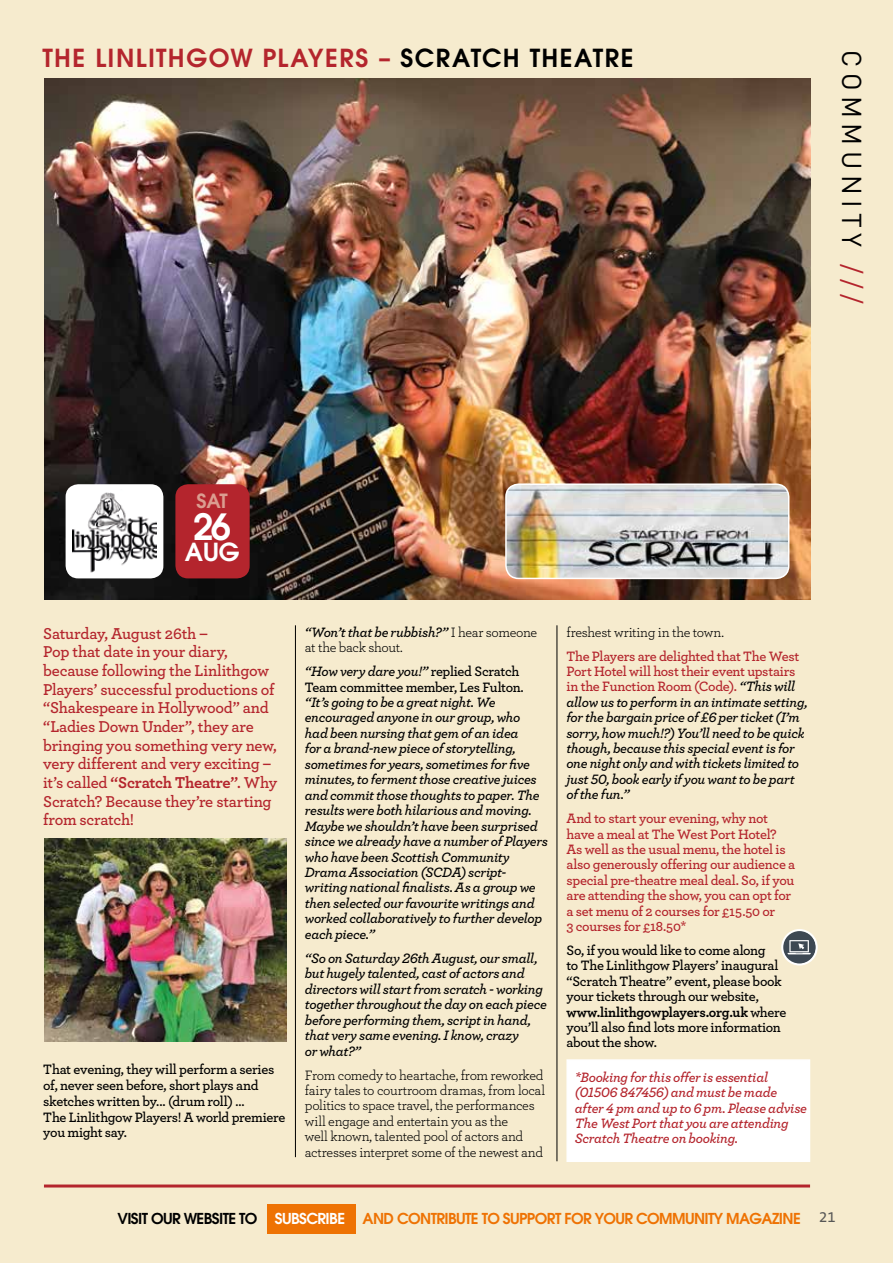
<style>
.page{position:relative;width:893px;height:1263px;background:#f6ebce}
.page>*{position:absolute;margin:0;border:0;box-sizing:border-box;transform-origin:0 0}
.t1{font:600 36px "Avant Garde";color:#fff}
.t2{font:27px "DIN";letter-spacing:.2em;color:#000}
.t3{font:600 24.75px "Avant Garde";letter-spacing:.055em;color:#b4252d}
.t4{font:600 24.75px "Avant Garde";color:#fff}
.t5{font:600 19.5px "Avant Garde";color:#db9d90}
.t6{font:600 16.5px/18.8px "Archer";letter-spacing:-.015em;color:#b4252d}
.t7{font:600 15px "Avant Garde";letter-spacing:-.04em;color:#ee7203}
.t8{font:14.25px/15.5px "Archer Semibold LF Italic";letter-spacing:-.025em;color:#000}
.t9{font:600 14.25px/15.5px "Archer";letter-spacing:-.02em;color:#000}
.t10{font:600 14.25px/15.5px "Archer";letter-spacing:-.02em;color:#b4252d}
.t11{font:14.25px/15.5px "Archer";letter-spacing:-.02em;color:#000}
.t12{font:14.25px/15.5px "Archer Semibold LF Italic";letter-spacing:-.025em;color:#b4252d}
.s1{color:#000}
.s2{color:#b4252d}
.s3{font-weight:700}
.s4{font-family:"Archer"}
.s5{font-family:"Archer";font-weight:600}
.s6{font-family:"Archer Semibold LF Italic";font-weight:400}
.s7{font-family:"Archer Semibold LF Italic";font-weight:400;color:#000}
.s8{color:#fff}
.s9{font-family:"The Sans B5 Plain";font-weight:400;color:#575756}
</style>
<div class="page">
<div style="left:267px;top:1204px;width:89px;height:30px;background:#ee7203"></div>
<hr style="left:557px;top:625px;width:1px;height:536px;background:#000">
<hr style="left:295px;top:625px;width:1px;height:532px;background:#000">
<hr style="left:44px;top:1184px;width:766px;height:3px;background:#b4252d">
<img style="left:44px;top:838px;width:243px;height:203px">
<img style="left:44px;top:79px;width:766px;height:520px">
<svg style="left:782px;top:930px;width:35px;height:34px"></svg>
<svg style="left:782px;top:930px;width:34px;height:34px"></svg>
<svg style="left:788px;top:940px;width:23px;height:14px"></svg>
<div style="left:781px;top:929px;width:37px;height:36px;border:2px solid #fff;border-radius:50%"></div>
<div style="left:175px;top:484px;width:75px;height:94px;background:#b4252d;border-radius:13px"></div>
<div style="left:66px;top:484px;width:97px;height:94px;background:#fff;border-radius:13px"></div>
<img style="left:72px;top:492px;width:84px;height:81px">
<img style="left:506px;top:484px;width:283px;height:94px">
<div style="left:505px;top:483px;width:284px;height:96px;border:2px solid #fff;border-radius:13px"></div>
<div style="left:566px;top:1059px;width:244px;height:103px;background:#fff;border:2px solid #fff"></div>
<h3 class="t3" style="left:42px;top:42px;width:593px">THE LINLITHGOW PLAYERS – <span class="s1">SCRATCH THEATRE</span></h3>
<h2 class="t2" style="left:869px;top:50px;width:255px;rotate:90deg">COMMUNITY <span class="s2">///</span></h2>
<h3 class="t5" style="left:196px;top:488px;width:33px">SAT</h3>
<h1 class="t1" style="left:193px;top:503px;width:39px">26</h1>
<h3 class="t4" style="left:185px;top:536px;width:56px">AUG</h3>
<p class="t6" style="left:43px;top:623px;width:236px">Saturday, August 26th –<br>Pop that date in your diary, because following the Linlithgow<br>Players’ successful productions of “Shakespeare in Hollywood” and “Ladies Down Under”, they are bringing you something very new, very different and very exciting – it’s called <span class="s3">“Scratch Theatre”</span>. Why<br>Scratch? Because they’re starting from scratch!</p>
<p class="t9" style="left:43px;top:1061px;width:244px">That evening, they will perform a series of, never seen before, short plays and sketches written by... (drum roll) …<br>The Linlithgow Players! A world premiere you might say.</p>
<p class="t8" style="left:305px;top:624px;width:234px">“Won’t that be rubbish?” <span class="s4">I hear someone</span></p>
<p class="t11" style="left:305px;top:639px;width:99px">at the back shout.</p>
<p class="t8" style="left:305px;top:663px;width:216px">“How very dare you!” <span class="s5">replied Scratch</span></p>
<p class="t9" style="left:305px;top:679px;width:221px">Team committee member, Les Fulton<span class="s6">.</span></p>
<p class="t8" style="left:305px;top:694px;width:244px">“It’s going to be a great night. We encouraged anyone in our group, who<br>had been nursing that gem of an idea<br>for a brand-new piece of storytelling, sometimes for years, sometimes for five minutes, to ferment those creative juices and commit those thoughts to paper. The results were both hilarious and moving.<br>Maybe we shouldn’t have been surprised since we already have a number of Players who have been Scottish Community Drama Association (SCDA) script&shy;writing national finalists. As a group we then selected our favourite writings and worked collaboratively to further develop each piece.”</p>
<p class="t8" style="left:305px;top:950px;width:244px">“So on Saturday 26th August, our small, but hugely talented, cast of actors and directors will start from scratch - working together throughout the day on each piece before performing them, script in hand, that very same evening. I know, crazy<br>or what?”</p>
<p class="t11" style="left:305px;top:1067px;width:242px">From comedy to heartache, from reworked fairy tales to courtroom dramas, from local politics to space travel, the performances will engage and entertain you as the<br>well known, talented pool of actors and actresses interpret some of the newest and</p>
<p class="t11" style="left:566px;top:624px;width:159px">freshest writing in the town.</p>
<p class="t10" style="left:566px;top:648px;width:234px">The Players are delighted that The West<br>Port Hotel will host their event upstairs in the Function Room (Code). <span class="s7">“This will</span></p>
<p class="t8" style="left:566px;top:694px;width:243px">allow us to perform in an intimate setting, for the bargain price of £6 per ticket (I’m sorry, how much!?) You’ll need to be quick though, because this special event is for one night only and with tickets limited to just 50, book early if you want to be part of the fun.”</p>
<p class="t10" style="left:566px;top:810px;width:230px">And to start your evening, why not have a meal at The West Port Hotel?<br>As well as the usual menu, the hotel is also generously offering our audience a special pre-theatre meal deal. So, if you are attending the show, you can opt for a set menu of 2 courses for £15.50 or<br>3 courses for £18.50*</p>
<p class="t9" style="left:566px;top:942px;width:221px">So, if you would like to come along<br>to The Linlithgow Players’ inaugural “Scratch Theatre” event, please book your tickets through our website, <span class="s3">www.linlithgowplayers.org.uk</span> where you’ll also find lots more information about the show.</p>
<p class="t12" style="left:575px;top:1069px;width:234px">*Booking for this offer is essential (01506 847456) and must be made after 4 pm and up to 6 pm. Please advise The West Port that you are attending Scratch Theatre on booking.</p>
<p class="t7" style="left:117px;top:1209px;width:720px"><span class="s1">VISIT OUR WEBSITE TO</span> <span class="s8">SUBSCRIBE</span> AND CONTRIBUTE TO SUPPORT FOR YOUR COMMUNITY MAGAZINE <span class="s9">21</span></p>
</div>
